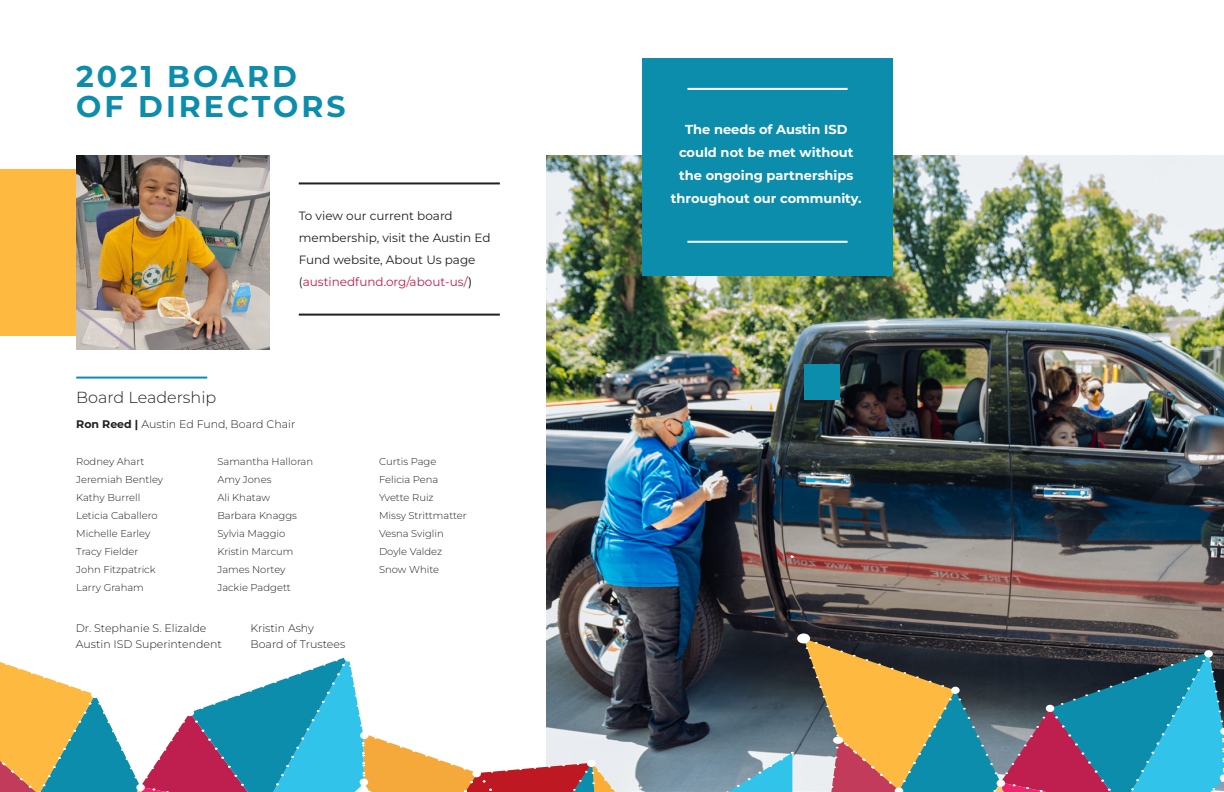
<style>
.page{position:relative;width:1224px;height:792px;background:#fff}
.page>*{position:absolute;margin:0;border:0;box-sizing:border-box;transform-origin:0 0}
.t1{font:700 30px/30px "Montserrat";letter-spacing:.1em;color:#0c8dab}
.t2{font:300 16px "Montserrat";color:#231f20}
.t3{font:700 13px/23px "Montserrat";color:#fff;text-align:center}
.t4{font:12px/22px "Montserrat";color:#231f20}
.t5{font:300 11px/16px "Montserrat";color:#231f20}
.t6{font:300 10px "Montserrat";color:#231f20}
.s1{color:#bf1f4f}
.s2{color:#000}
.s3{font-weight:700}
</style>
<div class="page">
<div style="left:0;top:169px;width:156px;height:167px;background:#fdb940"></div>
<img style="left:547px;top:156px;width:677px;height:636px">
<div style="left:642px;top:58px;width:251px;height:217px;background:#0c8dab"></div>
<svg style="left:790px;top:555px;width:4px;height:3px"></svg>
<svg style="left:661px;top:752px;width:133px;height:40px;background:#71a4b9"></svg>
<svg style="left:0;top:646px;width:652px;height:146px"></svg>
<div style="left:91px;top:691px;width:8px;height:7px;background:#fff;border-radius:50%"></div>
<div style="left:186px;top:709px;width:8px;height:7px;background:#fff;border-radius:50%"></div>
<div style="left:344px;top:654px;width:9px;height:8px;background:#fff;border-radius:50%"></div>
<div style="left:360px;top:732px;width:9px;height:7px;background:#fff;border-radius:50%"></div>
<div style="left:360px;top:779px;width:8px;height:7px;background:#fff;border-radius:50%"></div>
<div style="left:472px;top:770px;width:9px;height:7px;background:#fff;border-radius:50%"></div>
<div style="left:587px;top:760px;width:9px;height:7px;background:#fff;border-radius:50%"></div>
<div style="left:797px;top:633px;width:13px;height:10px;background:#fff;border-radius:50%"></div>
<svg style="left:802px;top:637px;width:422px;height:155px;background:#617573"></svg>
<img style="left:76px;top:156px;width:194px;height:193px">
<hr style="left:299px;top:182px;width:201px;height:2px;background:#231f20">
<hr style="left:299px;top:314px;width:201px;height:2px;background:#231f20">
<hr style="left:76px;top:377px;width:131px;height:2px;background:#0c8dab">
<div style="left:804px;top:365px;width:35px;height:35px;background:#0c8dab"></div>
<hr style="left:687px;top:241px;width:161px;height:2px;background:#fff">
<hr style="left:687px;top:88px;width:161px;height:2px;background:#fff">
<p class="t1" style="left:76px;top:60px;width:271px">2021 BOARD<br>OF DIRECTORS</p>
<p class="t4" style="left:299px;top:204px;width:193px">To view our current board membership, visit the Austin Ed<br>Fund website, About Us page (<span class="s1">austinedfund.org/about-us/</span><span class="s2">)</span></p>
<p class="t2" style="left:76px;top:387px;width:142px">Board Leadership</p>
<p class="t5" style="left:76px;top:416px;width:221px"><span class="s3">Ron Reed |</span> Austin Ed Fund, Board Chair</p>
<p class="t6" style="left:76px;top:454px;width:70px">Rodney Ahart</p>
<p class="t6" style="left:76px;top:472px;width:88px">Jeremiah Bentley</p>
<p class="t6" style="left:76px;top:490px;width:66px">Kathy Burrell</p>
<p class="t6" style="left:76px;top:508px;width:83px">Leticia Caballero</p>
<p class="t6" style="left:76px;top:526px;width:76px">Michelle Earley</p>
<p class="t6" style="left:76px;top:544px;width:64px">Tracy Fielder</p>
<p class="t6" style="left:76px;top:562px;width:81px">John Fitzpatrick</p>
<p class="t6" style="left:76px;top:580px;width:69px">Larry Graham</p>
<p class="t6" style="left:217px;top:454px;width:97px">Samantha Halloran</p>
<p class="t6" style="left:217px;top:472px;width:56px">Amy Jones</p>
<p class="t6" style="left:217px;top:490px;width:54px">Ali Khataw</p>
<p class="t6" style="left:217px;top:508px;width:81px">Barbara Knaggs</p>
<p class="t6" style="left:217px;top:526px;width:70px">Sylvia Maggio</p>
<p class="t6" style="left:217px;top:544px;width:78px">Kristin Marcum</p>
<p class="t6" style="left:217px;top:562px;width:70px">James Nortey</p>
<p class="t6" style="left:217px;top:580px;width:75px">Jackie Padgett</p>
<p class="t5" style="left:76px;top:620px;width:148px">Dr. Stephanie S. Elizalde<br>Austin ISD Superintendent</p>
<p class="t5" style="left:251px;top:620px;width:96px">Kristin Ashy<br>Board of Trustees</p>
<p class="t6" style="left:379px;top:454px;width:59px">Curtis Page</p>
<p class="t6" style="left:379px;top:472px;width:61px">Felicia Pena</p>
<p class="t6" style="left:379px;top:490px;width:56px">Yvette Ruiz</p>
<p class="t6" style="left:379px;top:508px;width:89px">Missy Strittmatter</p>
<p class="t6" style="left:379px;top:526px;width:66px">Vesna Sviglin</p>
<p class="t6" style="left:379px;top:544px;width:65px">Doyle Valdez</p>
<p class="t6" style="left:379px;top:562px;width:62px">Snow White</p>
<p class="t3" style="left:671px;top:118px;width:192px">The needs of Austin ISD could not be met without the ongoing partnerships throughout our community.</p>
</div>
